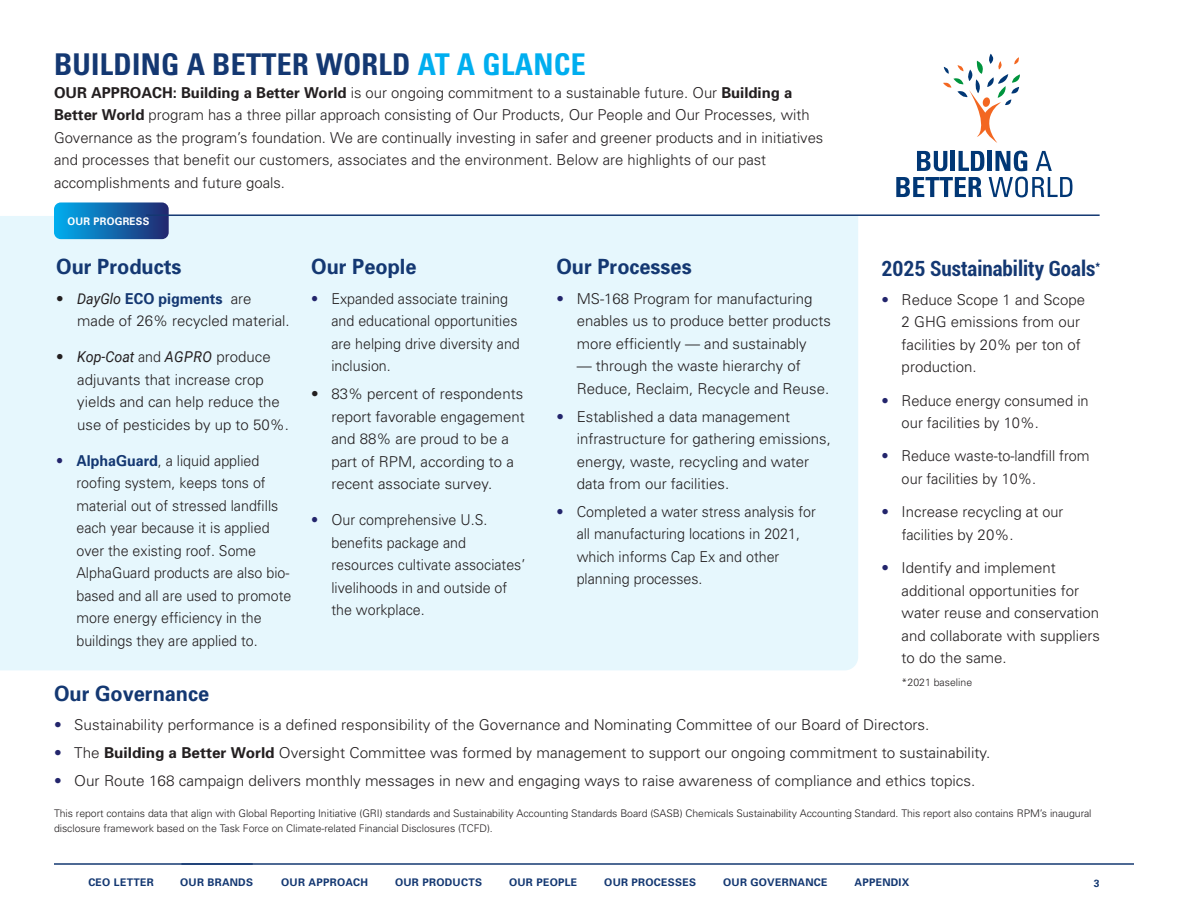
<style>
.page{position:relative;width:1188px;height:918px;background:#fff}
.page>*{position:absolute;margin:0;border:0;box-sizing:border-box;transform-origin:0 0}
.Header_01{font:700 condensed 30px "Univers";letter-spacing:.01em;color:#143872}
.Highlight_Header_01{font:700 21px "Univers";color:#143872;scale:.95 1}
.Header_02{font:700 condensed 21px "Roboto";color:#143872}
.Body{font:300 15px/22.5px "Univers";color:#231f20}
.Body-2{font:300 15px/22.5px "Univers";color:#231f20;scale:.95 1}
.Body-3{font:300 15px/22.5px "Univers";color:#231f20;scale:.96 1}
.Body-4{font:300 10.5px/15px "Univers";letter-spacing:-.005em;color:#231f20}
.t1{font:700 10.5px "Univers";letter-spacing:.025em;color:#143872}
.t2{font:700 10.5px "Univers";letter-spacing:.025em;color:#fff;scale:.95 1}
.s1{color:#00aeef}
.s2{font-weight:700}
.s3{font-family:"Roboto";font-weight:400;font-style:italic}
.s4{font-weight:700;color:#143872}
.s5{color:#23256c}
</style>
<div class="page">
<svg style="left:943px;top:54px;width:77px;height:89px"></svg>
<svg style="left:896px;top:177px;width:85px;height:20px"></svg>
<svg style="left:989px;top:177px;width:83px;height:20px"></svg>
<svg style="left:917px;top:151px;width:30px;height:20px"></svg>
<hr style="left:951px;top:151px;width:4px;height:20px;background:#013775">
<svg style="left:959px;top:151px;width:26px;height:20px"></svg>
<hr style="left:988px;top:151px;width:4px;height:20px;background:#013775">
<svg style="left:995px;top:151px;width:33px;height:20px"></svg>
<svg style="left:1036px;top:151px;width:16px;height:20px"></svg>
<div style="left:0;top:216px;width:858px;height:454px;background:#e6f7fd"></div>
<svg style="left:54px;top:202px;width:115px;height:37px;background:#166eb1"></svg>
<hr style="left:54px;top:863px;width:1080px;height:2px;background:#143872">
<hr style="left:146px;top:214px;width:954px;height:2px;background:#143872">
<p class="Header_01" style="left:54px;top:46px;width:533px">BUILDING A BETTER WORLD <span class="s1">AT A GLANCE</span></p>
<p class="Body" style="left:54px;top:81px;width:771px"><span class="s2">OUR APPROACH: Building a Better World</span> is our ongoing commitment to a sustainable future. Our <span class="s2">Building a Better World</span> program has a three pillar approach consisting of Our Products, Our People and Our Processes, with Governance as the program’s foundation. We are continually investing in safer and greener products and in initiatives and processes that benefit our customers, associates and the environment. Below are highlights of our past accomplishments and future goals.</p>
<p class="t2" style="left:68px;top:215px;width:88px">OUR PROGRESS</p>
<p class="Highlight_Header_01" style="left:56px;top:253px;width:133px">Our Products</p>
<p class="Body" style="left:77px;top:287px;width:214px;text-indent:-21px">• <span class="s3">DayGlo</span> <span class="s4">ECO pigments</span> are made of 26% recycled material.</p>
<p class="Body" style="left:77px;top:345px;width:213px;text-indent:-21px">• <span class="s3">Kop-Coat</span> and <span class="s3">AGPRO</span> produce adjuvants that increase crop yields and can help reduce the use of pesticides by up to 50%.</p>
<p class="Body-2" style="left:76px;top:449px;width:228px;text-indent:-20px"><span class="s5">•</span> <span class="s4">AlphaGuard</span>, a liquid applied roofing system, keeps tons of material out of stressed landfills each year because it is applied over the existing roof. Some<br>AlphaGuard products are also bio&shy;based and all are used to promote more energy efficiency in the buildings they are applied to.</p>
<p class="Highlight_Header_01" style="left:311px;top:253px;width:112px">Our People</p>
<p class="Body-2" style="left:331px;top:287px;width:200px;text-indent:-20px"><span class="s5">•</span> Expanded associate training and educational opportunities are helping drive diversity and inclusion.</p>
<p class="Body" style="left:331px;top:382px;width:195px;text-indent:-20px">• 83% percent of respondents report favorable engagement and 88% are proud to be a part of RPM, according to a recent associate survey.</p>
<p class="Body-2" style="left:331px;top:508px;width:206px;text-indent:-20px"><span class="s5">•</span> Our comprehensive U.S. benefits package and resources cultivate associates’ livelihoods in and outside of the workplace.</p>
<p class="Highlight_Header_01" style="left:556px;top:253px;width:144px">Our Processes</p>
<p class="Body" style="left:577px;top:287px;width:256px;text-indent:-20px"><span class="s5">•</span> MS-168 Program for manufacturing enables us to produce better products more efficiently — and sustainably</p>
<p class="Body" style="left:577px;top:354px;width:254px">— through the waste hierarchy of<br>Reduce, Reclaim, Recycle and Reuse.</p>
<p class="Body" style="left:577px;top:405px;width:256px;text-indent:-20px"><span class="s5">•</span> Established a data management infrastructure for gathering emissions, energy, waste, recycling and water data from our facilities.</p>
<p class="Body-2" style="left:577px;top:500px;width:253px;text-indent:-20px"><span class="s5">•</span> Completed a water stress analysis for all manufacturing locations in 2021, which informs Cap Ex and other planning processes.</p>
<p class="Header_02" style="left:881px;top:253px;width:220px">2025 Sustainability Goals<sup>*</sup></p>
<p class="Body" style="left:902px;top:288px;width:185px;text-indent:-20px"><span class="s5">•</span> Reduce Scope 1 and Scope<br>2 GHG emissions from our facilities by 20% per ton of production.</p>
<p class="Body" style="left:902px;top:389px;width:189px;text-indent:-20px"><span class="s5">•</span> Reduce energy consumed in our facilities by 10%.</p>
<p class="Body-3" style="left:902px;top:444px;width:197px;text-indent:-20px"><span class="s5">•</span> Reduce waste-to-landfill from our facilities by 10%.</p>
<p class="Body" style="left:902px;top:500px;width:163px;text-indent:-20px"><span class="s5">•</span> Increase recycling at our facilities by 20%.</p>
<p class="Body" style="left:902px;top:556px;width:200px;text-indent:-20px"><span class="s5">•</span> Identify and implement additional opportunities for water reuse and conservation and collaborate with suppliers to do the same.</p>
<p class="Body-4" style="left:902px;top:674px;width:72px">*2021 baseline</p>
<p class="Highlight_Header_01" style="left:54px;top:680px;width:165px">Our Governance</p>
<p class="Body" style="left:54px;top:713px;width:877px"><span class="s5">•</span> Sustainability performance is a defined responsibility of the Governance and Nominating Committee of our Board of Directors.</p>
<p class="Body" style="left:54px;top:741px;width:938px"><span class="s5">•</span> The <span class="s2">Building a Better World</span> Oversight Committee was formed by management to support our ongoing commitment to sustainability.</p>
<p class="Body" style="left:54px;top:769px;width:923px"><span class="s5">•</span> Our Route 168 campaign delivers monthly messages in new and engaging ways to raise awareness of compliance and ethics topics.</p>
<p class="Body-4" style="left:54px;top:806px;width:1039px">This report contains data that align with Global Reporting Initiative (GRI) standards and Sustainability Accounting Standards Board (SASB) Chemicals Sustainability Accounting Standard. This report also contains RPM’s inaugural disclosure framework based on the Task Force on Climate-related Financial Disclosures (TCFD).</p>
<p class="t1" style="left:88px;top:875px;width:67px">CEO LETTER</p>
<p class="t1" style="left:180px;top:875px;width:74px">OUR BRANDS</p>
<p class="t1" style="left:281px;top:875px;width:88px">OUR APPROACH</p>
<p class="t1" style="left:395px;top:875px;width:88px">OUR PRODUCTS</p>
<p class="t1" style="left:509px;top:875px;width:70px">OUR PEOPLE</p>
<p class="t1" style="left:604px;top:875px;width:93px">OUR PROCESSES</p>
<p class="t1" style="left:723px;top:875px;width:106px">OUR GOVERNANCE</p>
<p class="t1" style="left:854px;top:875px;width:56px">APPENDIX</p>
<p class="t1" style="left:1094px;top:876px;width:7px">3</p>
</div>
